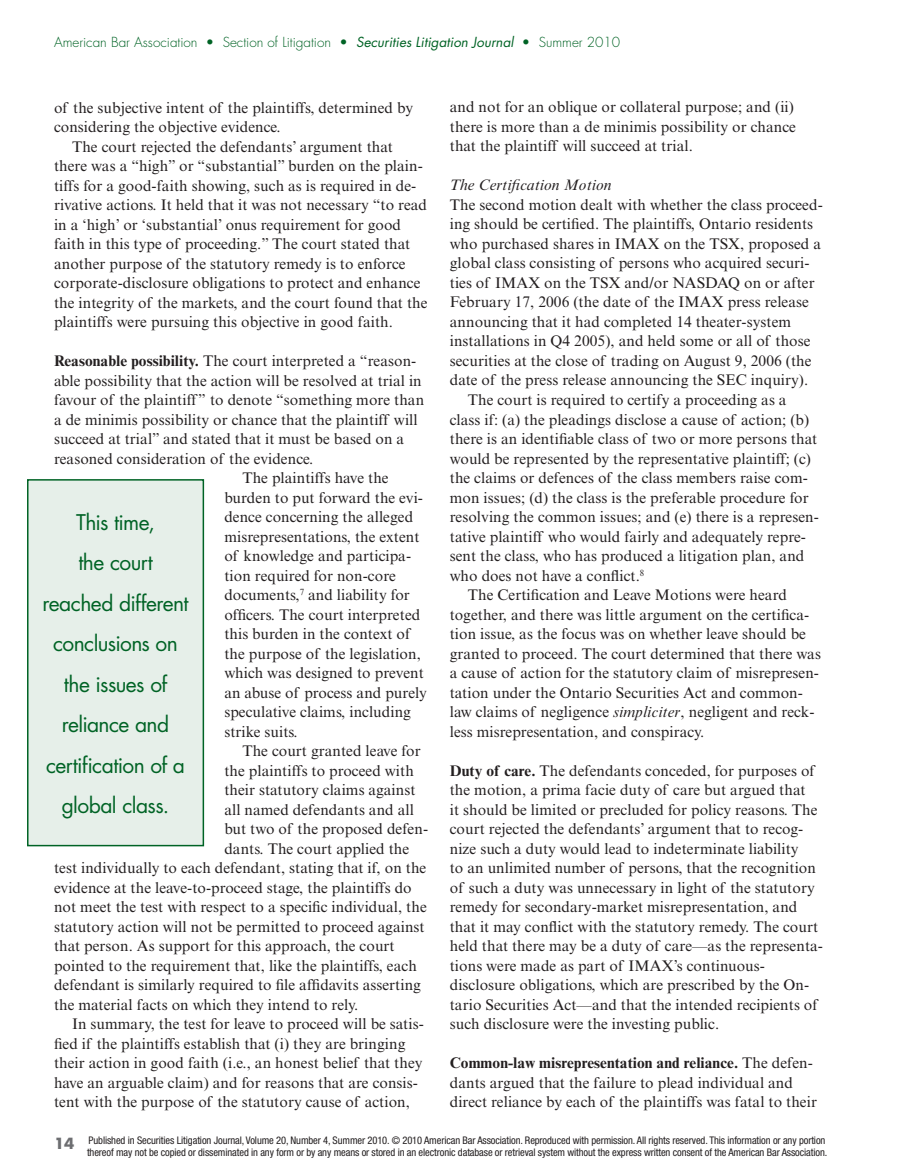
<style>
.page{position:relative;width:905px;height:1175px;background:#fff}
.page>*{position:absolute;margin:0;border:0;box-sizing:border-box;transform-origin:0 0}
.t1{font:21px/40.5px "Futura Std";letter-spacing:-.025em;color:#006325;text-align:center}
.t2{font:15.3px/19.5px "Times New Roman MT Std";letter-spacing:.005em;color:#231f20}
.t3{font:italic 15.3px "Times New Roman MT Std";letter-spacing:.005em;color:#231f20}
.t4{font:300 13.5px "Futura Std";color:#006325}
.t5{font:condensed 10.5px/12px "Helvetica Neue";letter-spacing:-.01em;color:#231f20;text-align:right}
.s1{font-weight:400;font-style:italic}
.s2{font-weight:700}
.s3{font-style:italic}
.s4{font-family:"Futura Std";font-weight:700;font-stretch:normal;font-size:15px;color:#6d6e71}
</style>
<div class="page">
<div style="left:28px;top:480px;width:175px;height:365px;background:#e6efe9"></div>
<div style="left:27px;top:479px;width:177px;height:367px;border:2px solid #006325"></div>
<p class="t4" style="left:54px;top:34px;width:568px">American Bar Association • Section of Litigation • <span class="s1">Securities Litigation Journal</span> • Summer 2010</p>
<p class="t2" style="left:54px;top:98px;width:360px">of the subjective intent of the plaintiffs, determined by considering the objective evidence.</p>
<p class="t2" style="left:54px;top:137px;width:375px;text-indent:18px">The court rejected the defendants’ argument that there was a “high” or “substantial” burden on the plain&shy;tiffs for a good-faith showing, such as is required in de&shy;rivative actions. It held that it was not necessary “to read in a ‘high’ or ‘substantial’ onus requirement for good faith in this type of proceeding.” The court stated that another purpose of the statutory remedy is to enforce corporate-disclosure obligations to protect and enhance the integrity of the markets, and the court found that the plaintiffs were pursuing this objective in good faith.</p>
<p class="t2" style="left:54px;top:351px;width:364px"><span class="s2">Reasonable possibility.</span> The court interpreted a “reason-</p>
<p class="t2" style="left:54px;top:371px;width:369px">able possibility that the action will be resolved at trial in</p>
<p class="t2" style="left:54px;top:390px;width:371px">favour of the plaintiff” to denote “something more than</p>
<p class="t2" style="left:54px;top:410px;width:365px">a de minimis possibility or chance that the plaintiff will</p>
<p class="t2" style="left:54px;top:429px;width:352px">succeed at trial” and stated that it must be based on a</p>
<p class="t2" style="left:54px;top:449px;width:261px">reasoned consideration of the evidence.</p>
<p class="t2" style="left:242px;top:468px;width:148px">The plaintiffs have the</p>
<p class="t2" style="left:224px;top:488px;width:200px">burden to put forward the evi-</p>
<p class="t2" style="left:224px;top:507px;width:190px">dence concerning the alleged</p>
<p class="t2" style="left:224px;top:527px;width:197px">misrepresentations, the extent</p>
<p class="t2" style="left:224px;top:546px;width:188px">of knowledge and participa-</p>
<p class="t2" style="left:224px;top:565px;width:173px">tion required for non-core</p>
<p class="t2" style="left:224px;top:585px;width:187px">documents,<sup>7</sup> and liability for</p>
<p class="t2" style="left:224px;top:605px;width:197px">officers. The court interpreted</p>
<p class="t2" style="left:224px;top:624px;width:187px">this burden in the context of</p>
<p class="t2" style="left:224px;top:644px;width:198px">the purpose of the legislation,</p>
<p class="t2" style="left:224px;top:663px;width:201px">which was designed to prevent</p>
<p class="t2" style="left:224px;top:683px;width:204px">an abuse of process and purely</p>
<p class="t2" style="left:224px;top:702px;width:188px">speculative claims, including</p>
<p class="t2" style="left:224px;top:722px;width:75px">strike suits.</p>
<p class="t2" style="left:242px;top:741px;width:180px">The court granted leave for</p>
<p class="t2" style="left:224px;top:761px;width:191px">the plaintiffs to proceed with</p>
<p class="t2" style="left:224px;top:780px;width:193px">their statutory claims against</p>
<p class="t2" style="left:224px;top:800px;width:191px">all named defendants and all</p>
<p class="t2" style="left:224px;top:819px;width:205px">but two of the proposed defen-</p>
<p class="t2" style="left:224px;top:839px;width:186px">dants. The court applied the</p>
<p class="t2" style="left:54px;top:858px;width:374px">test individually to each defendant, stating that if, on the</p>
<p class="t2" style="left:54px;top:878px;width:359px">evidence at the leave-to-proceed stage, the plaintiffs do</p>
<p class="t2" style="left:54px;top:897px;width:374px">not meet the test with respect to a specific individual, the</p>
<p class="t2" style="left:54px;top:917px;width:372px">statutory action will not be permitted to proceed against</p>
<p class="t2" style="left:54px;top:936px;width:342px">that person. As support for this approach, the court</p>
<p class="t2" style="left:54px;top:956px;width:364px">pointed to the requirement that, like the plaintiffs, each</p>
<p class="t2" style="left:54px;top:975px;width:368px">defendant is similarly required to file affidavits asserting</p>
<p class="t2" style="left:54px;top:994px;width:306px">the material facts on which they intend to rely.</p>
<p class="t2" style="left:72px;top:1014px;width:353px">In summary, the test for leave to proceed will be satis-</p>
<p class="t2" style="left:54px;top:1033px;width:353px">fied if the plaintiffs establish that (i) they are bringing</p>
<p class="t2" style="left:54px;top:1053px;width:370px">their action in good faith (i.e., an honest belief that they</p>
<p class="t2" style="left:54px;top:1072px;width:365px">have an arguable claim) and for reasons that are consis-</p>
<p class="t2" style="left:54px;top:1092px;width:357px">tent with the purpose of the statutory cause of action,</p>
<h1 class="t1" style="left:43px;top:502px;width:147px">This time,<br>the court reached different conclusions on the issues of reliance and certification of a global class.</h1>
<p class="t2" style="left:450px;top:97px;width:348px">and not for an oblique or collateral purpose; and (ii) there is more than a de minimis possibility or chance that the plaintiff will succeed at trial.</p>
<p class="t3" style="left:450px;top:177px;width:163px">The Certification Motion</p>
<p class="t2" style="left:450px;top:195px;width:374px">The second motion dealt with whether the class proceed-</p>
<p class="t2" style="left:450px;top:214px;width:365px">ing should be certified. The plaintiffs, Ontario residents</p>
<p class="t2" style="left:450px;top:234px;width:373px">who purchased shares in IMAX on the TSX, proposed a</p>
<p class="t2" style="left:450px;top:253px;width:361px">global class consisting of persons who acquired securi-</p>
<p class="t2" style="left:450px;top:273px;width:366px">ties of IMAX on the TSX and/or NASDAQ on or after</p>
<p class="t2" style="left:450px;top:292px;width:360px">February 17, 2006 (the date of the IMAX press release</p>
<p class="t2" style="left:450px;top:312px;width:343px">announcing that it had completed 14 theater-system</p>
<p class="t2" style="left:450px;top:331px;width:362px">installations in Q4 2005), and held some or all of those</p>
<p class="t2" style="left:450px;top:351px;width:363px">securities at the close of trading on August 9, 2006 (the</p>
<p class="t2" style="left:450px;top:370px;width:360px">date of the press release announcing the SEC inquiry).</p>
<p class="t2" style="left:468px;top:390px;width:320px">The court is required to certify a proceeding as a</p>
<p class="t2" style="left:450px;top:409px;width:361px">class if: (a) the pleadings disclose a cause of action; (b)</p>
<p class="t2" style="left:450px;top:429px;width:369px">there is an identifiable class of two or more persons that</p>
<p class="t2" style="left:450px;top:448px;width:363px">would be represented by the representative plaintiff; (c)</p>
<p class="t2" style="left:450px;top:468px;width:359px">the claims or defences of the class members raise com-</p>
<p class="t2" style="left:450px;top:487px;width:360px">mon issues; (d) the class is the preferable procedure for</p>
<p class="t2" style="left:450px;top:507px;width:370px">resolving the common issues; and (e) there is a represen-</p>
<p class="t2" style="left:450px;top:526px;width:358px">tative plaintiff who would fairly and adequately repre-</p>
<p class="t2" style="left:450px;top:546px;width:356px">sent the class, who has produced a litigation plan, and</p>
<p class="t2" style="left:450px;top:565px;width:196px">who does not have a conflict.<sup>8</sup></p>
<p class="t2" style="left:468px;top:585px;width:321px">The Certification and Leave Motions were heard</p>
<p class="t2" style="left:450px;top:605px;width:361px">together, and there was little argument on the certifica-</p>
<p class="t2" style="left:450px;top:624px;width:358px">tion issue, as the focus was on whether leave should be</p>
<p class="t2" style="left:450px;top:644px;width:372px">granted to proceed. The court determined that there was</p>
<p class="t2" style="left:450px;top:663px;width:371px">a cause of action for the statutory claim of misrepresen-</p>
<p class="t2" style="left:450px;top:683px;width:355px">tation under the Ontario Securities Act and common-</p>
<p class="t2" style="left:450px;top:702px;width:366px">law claims of negligence <span class="s3">simpliciter</span>, negligent and reck-</p>
<p class="t2" style="left:450px;top:722px;width:256px">less misrepresentation, and conspiracy.</p>
<p class="t2" style="left:450px;top:761px;width:375px"><span class="s2">Duty of care.</span> The defendants conceded, for purposes of the motion, a prima facie duty of care but argued that<br>it should be limited or precluded for policy reasons. The court rejected the defendants’ argument that to recog&shy;nize such a duty would lead to indeterminate liability<br>to an unlimited number of persons, that the recognition of such a duty was unnecessary in light of the statutory remedy for secondary-market misrepresentation, and that it may conflict with the statutory remedy. The court held that there may be a duty of care—as the representa&shy;tions were made as part of IMAX’s continuous&shy;disclosure obligations, which are prescribed by the On&shy;tario Securities Act—and that the intended recipients of such disclosure were the investing public.</p>
<p class="t2" style="left:450px;top:1053px;width:368px"><span class="s2">Common-law misrepresentation and reliance.</span> The defen&shy;dants argued that the failure to plead individual and direct reliance by each of the plaintiffs was fatal to their</p>
<p class="t5" style="left:54px;top:1134px;width:774px"><span class="s4">14</span> Published in Securities Litigation Journal, Volume 20, Number 4, Summer 2010. © 2010 American Bar Association. Reproduced with permission. All rights reserved. This information or any portion thereof may not be copied or disseminated in any form or by any means or stored in an electronic database or retrieval system without the express written consent of the American Bar Association.</p>
</div>
